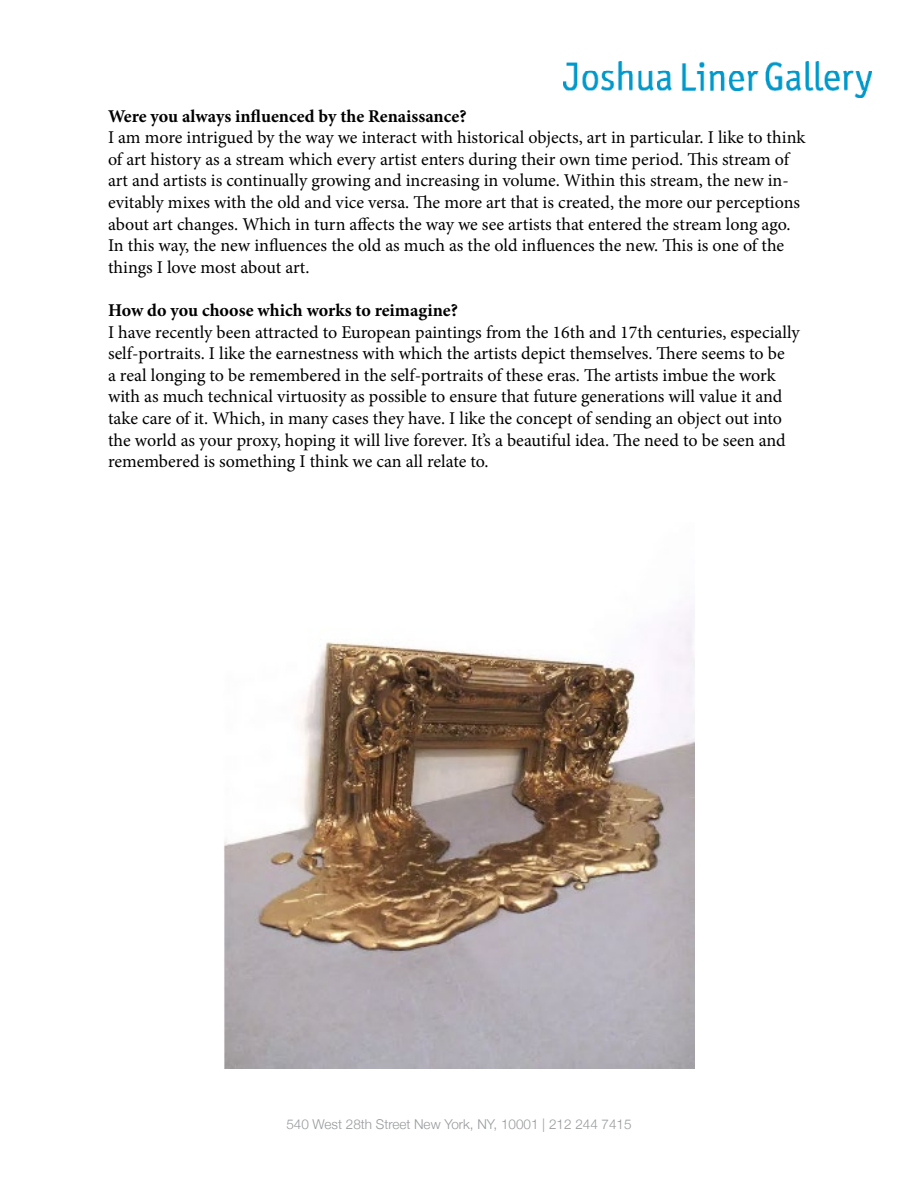
<style>
.page{position:relative;width:918px;height:1188px;background:#fff}
.page>*{position:absolute;margin:0;border:0;box-sizing:border-box;transform-origin:0 0}
.t1{font:18px/21.6px "Minion Pro";color:#000}
.t2{font:700 18px "Minion Pro";color:#000}
.t3{font:300 13.5px "Helvetica Neue";color:#97999c}
</style>
<div class="page">
<img style="left:563px;top:61px;width:308px;height:37px">
<img style="left:224px;top:609px;width:471px;height:460px">
<p class="t2" style="left:108px;top:103px;width:360px">Were you always influenced by the Renaissance?</p>
<p class="t1" style="left:108px;top:127px;width:699px">I am more intrigued by the way we interact with historical objects, art in particular. I like to think of art history as a stream which every artist enters during their own time period. This stream of art and artists is continually growing and increasing in volume. Within this stream, the new in&shy;evitably mixes with the old and vice versa. The more art that is created, the more our perceptions about art changes. Which in turn affects the way we see artists that entered the stream long ago.<br>In this way, the new influences the old as much as the old influences the new. This is one of the things I love most about art.</p>
<p class="t2" style="left:108px;top:298px;width:352px">How do you choose which works to reimagine?</p>
<p class="t1" style="left:108px;top:321px;width:693px">I have recently been attracted to European paintings from the 16th and 17th centuries, especially self-portraits. I like the earnestness with which the artists depict themselves. There seems to be<br>a real longing to be remembered in the self-portraits of these eras. The artists imbue the work with as much technical virtuosity as possible to ensure that future generations will value it and take care of it. Which, in many cases they have. I like the concept of sending an object out into the world as your proxy, hoping it will live forever. It’s a beautiful idea. The need to be seen and remembered is something I think we can all relate to.</p>
<p class="t3" style="left:286px;top:1113px;width:347px">540 West 28th Street New York, NY, 10001 | 212 244 7415</p>
</div>
